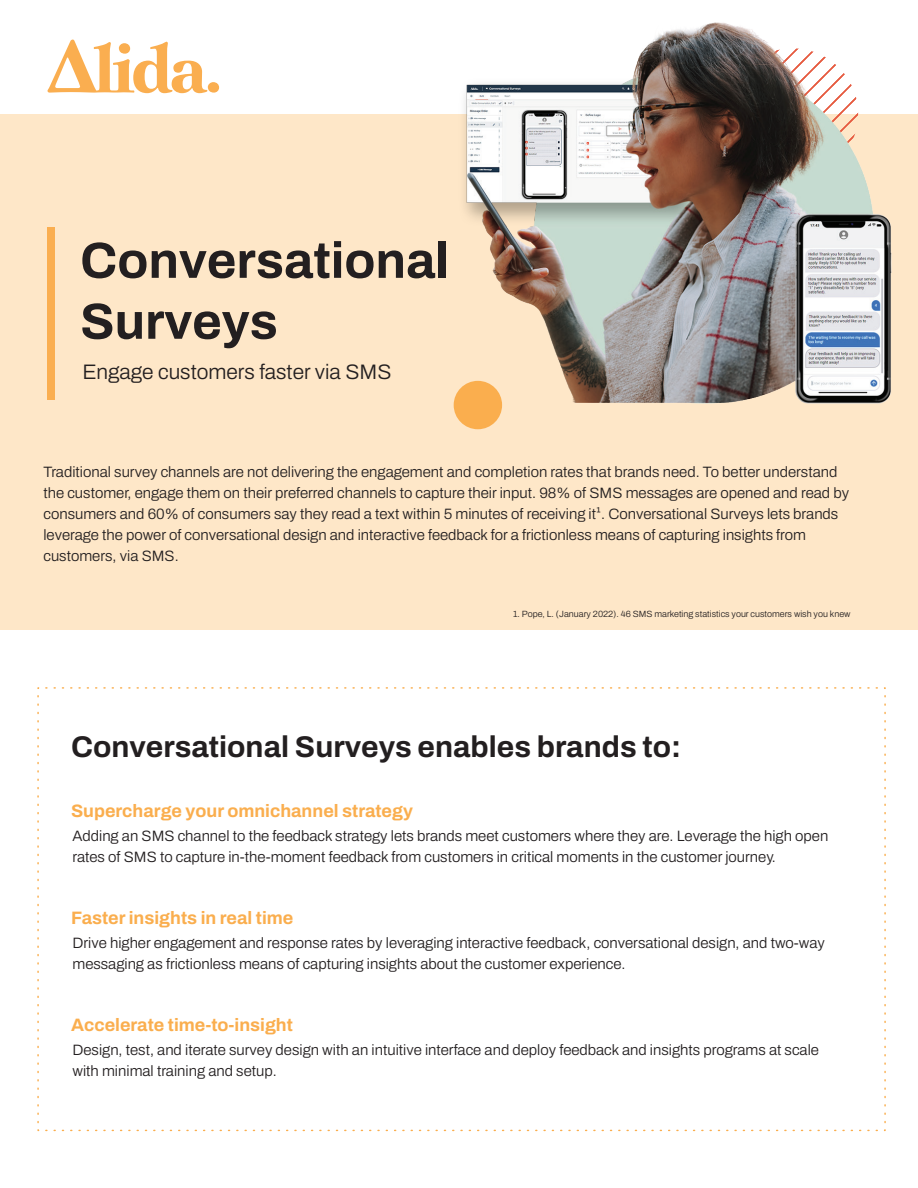
<style>
.page{position:relative;width:918px;height:1188px;background:#fff}
.page>*{position:absolute;margin:0;border:0;box-sizing:border-box;transform-origin:0 0}
.t1{font:700 50.85px/60.9px "Archivo";color:#231f20}
.t2{font:700 30px "Archivo";color:#231f20}
.t3{font:300 21px "Archivo";color:#231f20}
.t4{font:700 18px "Archivo";color:#faae4e}
.t5{font:300 15px/21px "Archivo";color:#231f20}
.t6{font:300 9px "Archivo";color:#231f20}
</style>
<div class="page">
<div style="left:0;top:114px;width:918px;height:516px;background:#fee7c8"></div>
<div style="left:208px;top:82px;width:11px;height:11px;background:#faae50;border-radius:50%"></div>
<svg style="left:48px;top:40px;width:159px;height:53px"></svg>
<div style="left:119px;top:43px;width:11px;height:11px;background:#faae50;border-radius:50%"></div>
<div style="left:48px;top:227px;width:7px;height:173px;background:#faae50"></div>
<svg style="left:37px;top:687px;width:849px;height:445px"></svg>
<img style="left:453px;top:22px;width:439px;height:408px">
<div style="left:454px;top:381px;width:48px;height:48px;background:#faae4e;border-radius:50%"></div>
<h1 class="t1" style="left:80px;top:230px;width:370px">Conversational<br>Surveys</h1>
<h3 class="t3" style="left:82px;top:356px;width:311px">Engage customers faster via SMS</h3>
<p class="t5" style="left:43px;top:461px;width:807px">Traditional survey channels are not delivering the engagement and completion rates that brands need. To better understand the customer, engage them on their preferred channels to capture their input. 98% of SMS messages are opened and read by consumers and 60% of consumers say they read a text within 5 minutes of receiving it¹. Conversational Surveys lets brands leverage the power of conversational design and interactive feedback for a frictionless means of capturing insights from customers, via SMS.</p>
<p class="t6" style="left:513px;top:607px;width:339px">1. Pope, L. (January 2022). 46 SMS marketing statistics your customers wish you knew</p>
<h2 class="t2" style="left:71px;top:724px;width:612px">Conversational Surveys enables brands to:</h2>
<p class="t4" style="left:71px;top:797px;width:343px">Supercharge your omnichannel strategy</p>
<p class="t5" style="left:72px;top:825px;width:757px">Adding an SMS channel to the feedback strategy lets brands meet customers where they are. Leverage the high open rates of SMS to capture in-the-moment feedback from customers in critical moments in the customer journey.</p>
<p class="t4" style="left:71px;top:904px;width:224px">Faster insights in real time</p>
<p class="t5" style="left:72px;top:932px;width:754px">Drive higher engagement and response rates by leveraging interactive feedback, conversational design, and two-way messaging as frictionless means of capturing insights about the customer experience.</p>
<p class="t4" style="left:71px;top:1011px;width:223px">Accelerate time-to-insight</p>
<p class="t5" style="left:72px;top:1039px;width:748px">Design, test, and iterate survey design with an intuitive interface and deploy feedback and insights programs at scale with minimal training and setup.</p>
</div>
